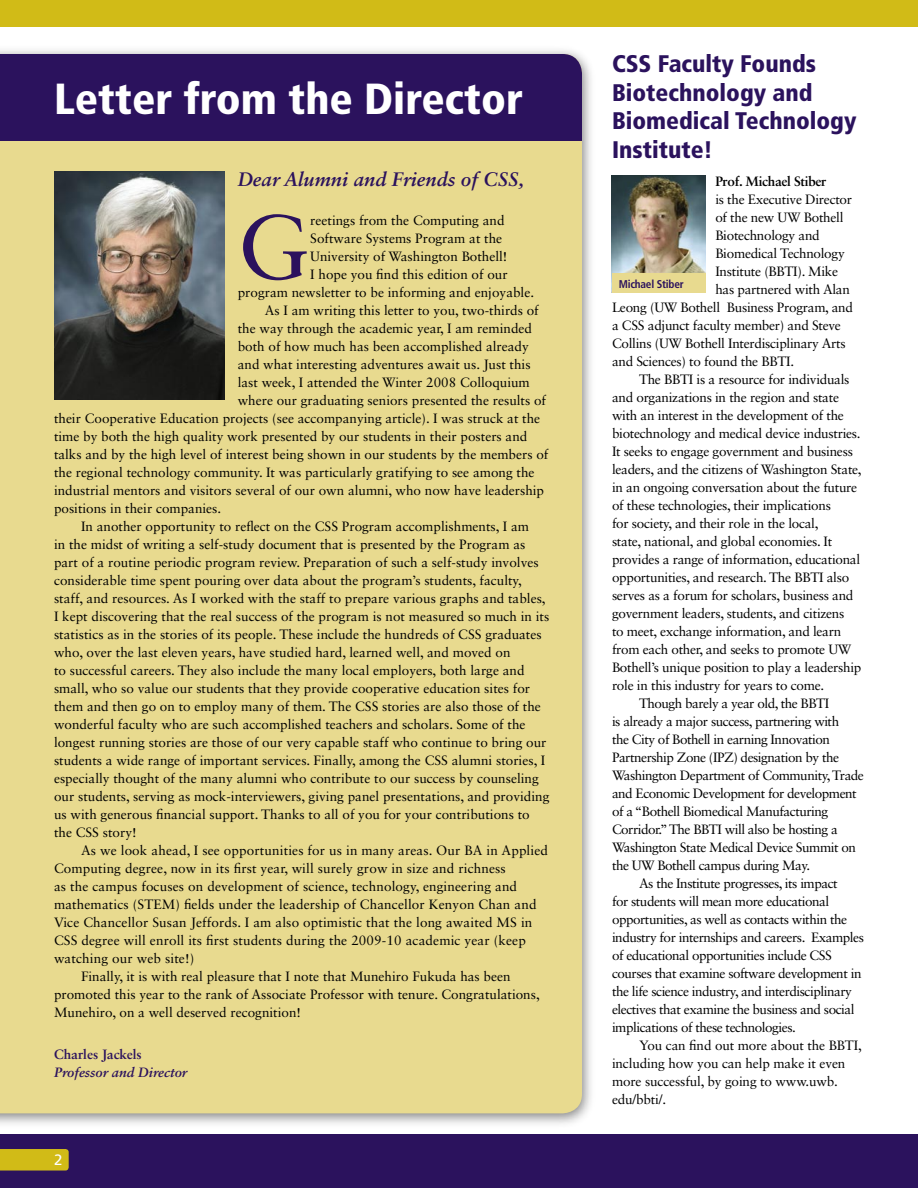
<style>
.page{position:relative;width:918px;height:1188px;background:#fff}
.page>*{position:absolute;margin:0;border:0;box-sizing:border-box;transform-origin:0 0}
.Body_Copy_Dropcap{font:90.9px "Sabon LT Std";color:#2b125d}
.t1{font:900 condensed 43.5px "Frutiger LT Std";color:#fff}
.Body_Copy_with_indent{font:900 condensed 24px/28.5px "Frutiger LT Std";color:#2b125d}
.Body_Copy_no_indent{font:italic 700 19.5px "Sabon LT Std";color:#2b125d}
.t2{font:15px "Frutiger";color:#fff}
.Body_Copy_with_indent-2{font:13.5px/18px "Sabon LT Std";color:#000}
.Body_Copy_with_indent-3{font:13.5px/18px "Sabon LT Std";letter-spacing:-.035em;color:#000}
.Body_Copy_with_indent-4{font:13.5px/18px "Sabon LT Std";letter-spacing:-.02em;color:#000}
.Body_Copy_no_indent-2{font:13.5px "Sabon LT Std";letter-spacing:-.02em;color:#000}
.Body_Copy_Dropcap-2{font:13.5px "Sabon LT Std";color:#000}
.Body_Copy_no_indent-3{font:italic 700 13.5px "Sabon LT Std";color:#2b125d}
.Body_Copy_no_indent-4{font:700 13.5px "Sabon LT Std";letter-spacing:-.02em;color:#000}
.Body_Copy_no_indent-5{font:700 13.5px "Sabon LT Std";color:#2b125d}
.Body_Copy_no_indent-6{font:700 condensed 11.25px "Frutiger LT Std";letter-spacing:-.02em;color:#2b125d}
</style>
<div class="page">
<div style="left:0;top:0;width:918px;height:27px;background:#d1bb17"></div>
<div style="left:0;top:44px;width:597px;height:1087px;background:#000;opacity:.5"></div>
<div style="left:0;top:141px;width:582px;height:972px;background:#e8da8f"></div>
<div style="left:0;top:54px;width:582px;height:87px;background:#2b125d"></div>
<div style="left:0;top:1134px;width:918px;height:54px;background:#2b125d"></div>
<div style="left:0;top:1149px;width:69px;height:22px;background:#d1bb17"></div>
<img style="left:54px;top:171px;width:170px;height:229px">
<img style="left:612px;top:175px;width:94px;height:99px">
<div style="left:612px;top:274px;width:94px;height:19px;background:#e8da8f"></div>
<p class="t1" style="left:54px;top:72px;width:471px">Letter from the Director</p>
<p class="Body_Copy_no_indent" style="left:238px;top:167px;width:288px">Dear Alumni and Friends of CSS,</p>
<p class="Body_Copy_Dropcap" style="left:238px;top:193px;width:72px">G</p>
<p class="Body_Copy_Dropcap-2" style="left:310px;top:212px;width:196px">reetings from the Computing and</p>
<p class="Body_Copy_Dropcap-2" style="left:310px;top:230px;width:193px">Software Systems Program at the</p>
<p class="Body_Copy_Dropcap-2" style="left:310px;top:248px;width:199px">University of Washington Bothell!</p>
<p class="Body_Copy_Dropcap-2" style="left:310px;top:266px;width:199px">I hope you find this edition of our</p>
<p class="Body_Copy_Dropcap-2" style="left:238px;top:284px;width:298px">program newsletter to be informing and enjoyable.</p>
<p class="Body_Copy_with_indent-2" style="left:265px;top:301px;width:276px">As I am writing this letter to you, two-thirds of</p>
<p class="Body_Copy_with_indent-2" style="left:238px;top:319px;width:296px">the way through the academic year, I am reminded</p>
<p class="Body_Copy_with_indent-2" style="left:238px;top:337px;width:293px">both of how much has been accomplished already</p>
<p class="Body_Copy_with_indent-2" style="left:238px;top:355px;width:294px">and what interesting adventures await us. Just this</p>
<p class="Body_Copy_with_indent-2" style="left:238px;top:373px;width:294px">last week, I attended the Winter 2008 Colloquium</p>
<p class="Body_Copy_with_indent-2" style="left:238px;top:391px;width:310px">where our graduating seniors presented the results of</p>
<p class="Body_Copy_with_indent-2" style="left:54px;top:409px;width:488px">their Cooperative Education projects (see accompanying article). I was struck at the</p>
<p class="Body_Copy_with_indent-2" style="left:54px;top:427px;width:475px">time by both the high quality work presented by our students in their posters and</p>
<p class="Body_Copy_with_indent-2" style="left:54px;top:445px;width:496px">talks and by the high level of interest being shown in our students by the members of</p>
<p class="Body_Copy_with_indent-2" style="left:54px;top:463px;width:482px">the regional technology community. It was particularly gratifying to see among the</p>
<p class="Body_Copy_with_indent-2" style="left:54px;top:481px;width:492px">industrial mentors and visitors several of our own alumni, who now have leadership</p>
<p class="Body_Copy_with_indent-2" style="left:54px;top:499px;width:169px">positions in their companies.</p>
<p class="Body_Copy_with_indent-2" style="left:54px;top:517px;width:497px;text-indent:27px">In another opportunity to reflect on the CSS Program accomplishments, I am<br>in the midst of writing a self-study document that is presented by the Program as part of a routine periodic program review. Preparation of such a self-study involves considerable time spent pouring over data about the program’s students, faculty, staff, and resources. As I worked with the staff to prepare various graphs and tables, I kept discovering that the real success of the program is not measured so much in its statistics as in the stories of its people. These include the hundreds of CSS graduates who, over the last eleven years, have studied hard, learned well, and moved on<br>to successful careers. They also include the many local employers, both large and small, who so value our students that they provide cooperative education sites for them and then go on to employ many of them. The CSS stories are also those of the wonderful faculty who are such accomplished teachers and scholars. Some of the longest running stories are those of our very capable staff who continue to bring our students a wide range of important services. Finally, among the CSS alumni stories, I especially thought of the many alumni who contribute to our success by counseling our students, serving as mock-interviewers, giving panel presentations, and providing us with generous financial support. Thanks to all of you for your contributions to the CSS story!</p>
<p class="Body_Copy_with_indent-2" style="left:54px;top:841px;width:496px;text-indent:27px">As we look ahead, I see opportunities for us in many areas. Our BA in Applied Computing degree, now in its first year, will surely grow in size and richness<br>as the campus focuses on development of science, technology, engineering and mathematics (STEM) fields under the leadership of Chancellor Kenyon Chan and Vice Chancellor Susan Jeffords. I am also optimistic that the long awaited MS in CSS degree will enroll its first students during the 2009-10 academic year (keep watching our web site!)</p>
<p class="Body_Copy_with_indent-2" style="left:54px;top:967px;width:487px;text-indent:27px">Finally, it is with real pleasure that I note that Munehiro Fukuda has been promoted this year to the rank of Associate Professor with tenure. Congratulations,<br>Munehiro, on a well deserved recognition!</p>
<p class="Body_Copy_no_indent-5" style="left:54px;top:1046px;width:89px">Charles Jackels</p>
<p class="Body_Copy_no_indent-3" style="left:54px;top:1064px;width:135px">Professor and Director</p>
<p class="t2" style="left:54px;top:1151px;width:10px">2</p>
<p class="Body_Copy_with_indent" style="left:612px;top:49px;width:246px">CSS Faculty Founds<br>Biotechnology and<br>Biomedical Technology<br>Institute!</p>
<p class="Body_Copy_no_indent-4" style="left:715px;top:173px;width:113px">Prof. Michael Stiber</p>
<p class="Body_Copy_no_indent-2" style="left:715px;top:191px;width:138px">is the Executive Director</p>
<p class="Body_Copy_no_indent-2" style="left:715px;top:209px;width:130px">of the new UW Bothell</p>
<p class="Body_Copy_no_indent-2" style="left:715px;top:227px;width:106px">Biotechnology and</p>
<p class="Body_Copy_no_indent-2" style="left:715px;top:245px;width:131px">Biomedical Technology</p>
<p class="Body_Copy_no_indent-2" style="left:715px;top:263px;width:124px">Institute (BBTI). Mike</p>
<p class="Body_Copy_no_indent-2" style="left:715px;top:281px;width:136px">has partnered with Alan</p>
<p class="Body_Copy_no_indent-2" style="left:612px;top:299px;width:243px">Leong (UW Bothell Business Program, and</p>
<p class="Body_Copy_no_indent-2" style="left:612px;top:317px;width:230px">a CSS adjunct faculty member) and Steve</p>
<p class="Body_Copy_no_indent-2" style="left:612px;top:335px;width:235px">Collins (UW Bothell Interdisciplinary Arts</p>
<p class="Body_Copy_no_indent-2" style="left:612px;top:353px;width:184px">and Sciences) to found the BBTI.</p>
<p class="Body_Copy_with_indent-4" style="left:612px;top:370px;width:251px;text-indent:27px">The BBTI is a resource for individuals and organizations in the region and state with an interest in the development of the biotechnology and medical device industries.<br>It seeks to engage government and business leaders, and the citizens of Washington State, in an ongoing conversation about the future of these technologies, their implications<br>for society, and their role in the local,<br>state, national, and global economies. It provides a range of information, educational opportunities, and research. The BBTI also serves as a forum for scholars, business and government leaders, students, and citizens<br>to meet, exchange information, and learn from each other, and seeks to promote UW Bothell’s unique position to play a leadership role in this industry for years to come.</p>
<p class="Body_Copy_with_indent-3" style="left:612px;top:694px;width:253px;text-indent:27px">Though barely a year old, the BBTI<br>is already a major success, partnering with<br>the City of Bothell in earning Innovation Partnership Zone (IPZ) designation by the Washington Department of Community, Trade and Economic Development for development of a “Bothell Biomedical Manufacturing Corridor.” The BBTI will also be hosting a Washington State Medical Device Summit on the UW Bothell campus during May.</p>
<p class="Body_Copy_with_indent-3" style="left:612px;top:874px;width:254px;text-indent:27px">As the Institute progresses, its impact<br>for students will mean more educational opportunities, as well as contacts within the industry for internships and careers. Examples of educational opportunities include CSS courses that examine software development in the life science industry, and interdisciplinary electives that examine the business and social implications of these technologies.</p>
<p class="Body_Copy_with_indent-2" style="left:612px;top:1036px;width:251px;text-indent:27px">You can find out more about the BBTI, including how you can help make it even more successful, by going to www.uwb. edu/bbti/.</p>
<p class="Body_Copy_no_indent-6" style="left:619px;top:277px;width:67px">Michael Stiber</p>
</div>
